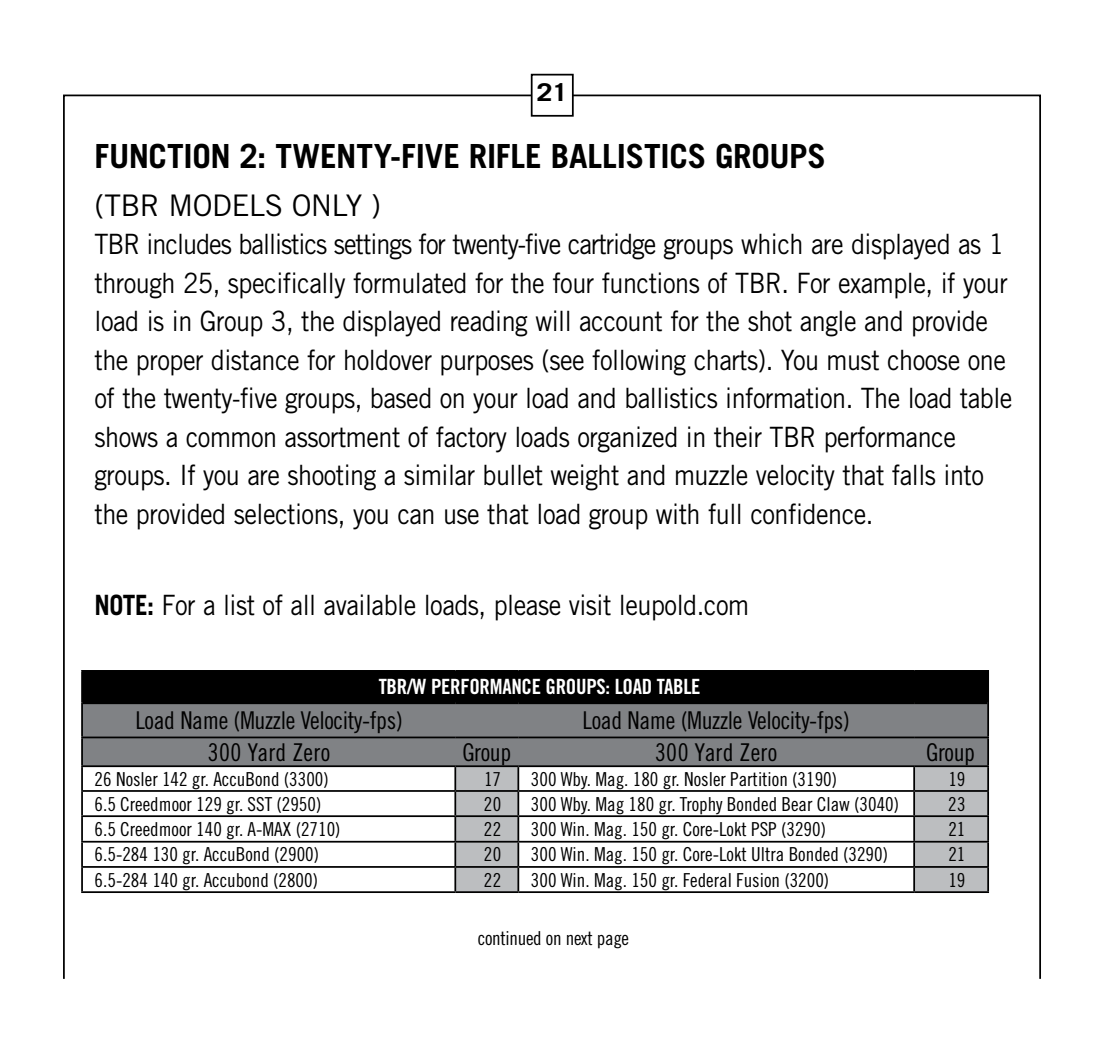
<style>
.page{position:relative;width:1103px;height:1040px;background:#fff}
.page>*{position:absolute;margin:0;border:0;box-sizing:border-box;transform-origin:0 0}
.t1{font:700 33.25px "Trade Gothic LT Std";letter-spacing:-.005em;color:#000}
.t2{font:29.75px "Trade Gothic LT Std";letter-spacing:-.02em;color:#000}
.t3{font:28px/38.5px "Trade Gothic LT Std";letter-spacing:-.02em;color:#000;scale:.9 1}
.t4{font:24.5px "Trade Gothic LT Std Cn 18";letter-spacing:-.015em;color:#000}
.t5{font:24.5px "Trade Gothic LT Std Cn 18";letter-spacing:.01em;color:#000}
.t6{font:700 24.5px "Trade Gothic LT Std";color:#000;scale:1.2 1}
.t7{font:21px "Trade Gothic LT Std Bd Cn 20";letter-spacing:-.015em;color:#fff}
.t8{font:19.25px "Trade Gothic LT Std Cn 18";color:#000}
.s1{font-weight:700}
</style>
<div class="page">
<div style="left:531px;top:74px;width:42px;height:43px;border:2px solid #000"></div>
<div style="left:82px;top:671px;width:906px;height:31px;background:#000"></div>
<div style="left:83px;top:704px;width:904px;height:61px;background:#808285"></div>
<svg style="left:456px;top:767px;width:531px;height:124px"></svg>
<hr style="left:81px;top:670px;width:374px;height:1px;background:#000">
<hr style="left:81px;top:671px;width:2px;height:31px;background:#000">
<hr style="left:455px;top:670px;width:63px;height:1px;background:#000">
<hr style="left:518px;top:670px;width:396px;height:1px;background:#000">
<hr style="left:914px;top:670px;width:75px;height:1px;background:#000">
<hr style="left:987px;top:671px;width:2px;height:31px;background:#000">
<hr style="left:83px;top:700px;width:372px;height:4px;background:#000">
<hr style="left:455px;top:700px;width:63px;height:4px;background:#000">
<hr style="left:518px;top:700px;width:396px;height:4px;background:#000">
<hr style="left:914px;top:700px;width:73px;height:4px;background:#000">
<hr style="left:81px;top:702px;width:2px;height:34px;background:#000">
<hr style="left:987px;top:702px;width:2px;height:34px;background:#000">
<hr style="left:81px;top:736px;width:374px;height:2px;background:#000">
<hr style="left:81px;top:738px;width:2px;height:27px;background:#000">
<hr style="left:455px;top:736px;width:63px;height:2px;background:#000">
<hr style="left:518px;top:736px;width:396px;height:2px;background:#000">
<hr style="left:914px;top:736px;width:75px;height:2px;background:#000">
<hr style="left:987px;top:738px;width:2px;height:27px;background:#000">
<hr style="left:81px;top:765px;width:374px;height:2px;background:#000">
<hr style="left:81px;top:767px;width:2px;height:23px;background:#000">
<hr style="left:455px;top:765px;width:63px;height:2px;background:#000">
<hr style="left:454px;top:767px;width:2px;height:23px;background:#000">
<hr style="left:518px;top:765px;width:396px;height:2px;background:#000">
<hr style="left:517px;top:767px;width:2px;height:23px;background:#000">
<hr style="left:914px;top:765px;width:75px;height:2px;background:#000">
<hr style="left:913px;top:767px;width:2px;height:23px;background:#000">
<hr style="left:987px;top:767px;width:2px;height:23px;background:#000">
<hr style="left:81px;top:790px;width:374px;height:1px;background:#000">
<hr style="left:81px;top:791px;width:2px;height:24px;background:#000">
<hr style="left:455px;top:790px;width:63px;height:1px;background:#000">
<hr style="left:454px;top:791px;width:2px;height:24px;background:#000">
<hr style="left:518px;top:790px;width:396px;height:1px;background:#000">
<hr style="left:517px;top:791px;width:2px;height:24px;background:#000">
<hr style="left:914px;top:790px;width:75px;height:1px;background:#000">
<hr style="left:913px;top:791px;width:2px;height:24px;background:#000">
<hr style="left:987px;top:791px;width:2px;height:24px;background:#000">
<hr style="left:81px;top:815px;width:374px;height:2px;background:#000">
<hr style="left:81px;top:817px;width:2px;height:23px;background:#000">
<hr style="left:455px;top:815px;width:63px;height:2px;background:#000">
<hr style="left:454px;top:817px;width:2px;height:23px;background:#000">
<hr style="left:518px;top:815px;width:396px;height:2px;background:#000">
<hr style="left:517px;top:817px;width:2px;height:23px;background:#000">
<hr style="left:914px;top:815px;width:75px;height:2px;background:#000">
<hr style="left:913px;top:817px;width:2px;height:23px;background:#000">
<hr style="left:987px;top:817px;width:2px;height:23px;background:#000">
<hr style="left:81px;top:840px;width:374px;height:2px;background:#000">
<hr style="left:81px;top:842px;width:2px;height:24px;background:#000">
<hr style="left:455px;top:840px;width:63px;height:2px;background:#000">
<hr style="left:454px;top:842px;width:2px;height:24px;background:#000">
<hr style="left:518px;top:840px;width:396px;height:2px;background:#000">
<hr style="left:517px;top:842px;width:2px;height:24px;background:#000">
<hr style="left:914px;top:840px;width:75px;height:2px;background:#000">
<hr style="left:913px;top:842px;width:2px;height:24px;background:#000">
<hr style="left:987px;top:842px;width:2px;height:24px;background:#000">
<hr style="left:81px;top:866px;width:374px;height:1px;background:#000">
<hr style="left:81px;top:867px;width:2px;height:24px;background:#000">
<hr style="left:455px;top:866px;width:63px;height:1px;background:#000">
<hr style="left:454px;top:867px;width:2px;height:24px;background:#000">
<hr style="left:518px;top:866px;width:396px;height:1px;background:#000">
<hr style="left:517px;top:867px;width:2px;height:24px;background:#000">
<hr style="left:914px;top:866px;width:75px;height:1px;background:#000">
<hr style="left:913px;top:867px;width:2px;height:24px;background:#000">
<hr style="left:987px;top:867px;width:2px;height:24px;background:#000">
<hr style="left:81px;top:891px;width:374px;height:2px;background:#000">
<hr style="left:455px;top:891px;width:63px;height:2px;background:#000">
<hr style="left:518px;top:891px;width:396px;height:2px;background:#000">
<hr style="left:914px;top:891px;width:75px;height:2px;background:#000">
<p class="t6" style="left:536px;top:77px;width:28px">21</p>
<p class="t1" style="left:94px;top:136px;width:733px">FUNCTION 2: TWENTY-FIVE RIFLE BALLISTICS GROUPS</p>
<p class="t2" style="left:94px;top:187px;width:288px">(TBR MODELS ONLY )</p>
<p class="t3" style="left:94px;top:224px;width:1021px">TBR includes ballistics settings for twenty-five cartridge groups which are displayed as 1 through 25, specifically formulated for the four functions of TBR. For example, if your load is in Group 3, the displayed reading will account for the shot angle and provide the proper distance for holdover purposes (see following charts). You must choose one of the twenty-five groups, based on your load and ballistics information. The load table shows a common assortment of factory loads organized in their TBR performance groups. If you are shooting a similar bullet weight and muzzle velocity that falls into the provided selections, you can use that load group with full confidence.</p>
<p class="t3" style="left:94px;top:585px;width:729px"><span class="s1">NOTE:</span> For a list of all available loads, please visit leupold.com</p>
<p class="t7" style="left:379px;top:673px;width:323px">TBR/W PERFORMANCE GROUPS: LOAD TABLE</p>
<p class="t4" style="left:135px;top:705px;width:269px">Load Name (Muzzle Velocity-fps)</p>
<p class="t4" style="left:582px;top:705px;width:269px">Load Name (Muzzle Velocity-fps)</p>
<p class="t5" style="left:208px;top:737px;width:124px">300 Yard Zero</p>
<p class="t4" style="left:462px;top:737px;width:50px">Group</p>
<p class="t5" style="left:655px;top:737px;width:124px">300 Yard Zero</p>
<p class="t4" style="left:926px;top:737px;width:50px">Group</p>
<p class="t8" style="left:95px;top:767px;width:236px">26 Nosler 142 gr. AccuBond (3300)</p>
<p class="t8" style="left:484px;top:767px;width:18px">17</p>
<p class="t8" style="left:531px;top:767px;width:308px">300 Wby. Mag. 180 gr. Nosler Partition (3190)</p>
<p class="t8" style="left:948px;top:767px;width:18px">19</p>
<p class="t8" style="left:95px;top:792px;width:228px">6.5 Creedmoor 129 gr. SST (2950)</p>
<p class="t8" style="left:484px;top:792px;width:19px">20</p>
<p class="t8" style="left:531px;top:792px;width:370px">300 Wby. Mag 180 gr. Trophy Bonded Bear Claw (3040)</p>
<p class="t8" style="left:948px;top:792px;width:19px">23</p>
<p class="t8" style="left:95px;top:817px;width:247px">6.5 Creedmoor 140 gr. A-MAX (2710)</p>
<p class="t8" style="left:484px;top:817px;width:19px">22</p>
<p class="t8" style="left:531px;top:817px;width:297px">300 Win. Mag. 150 gr. Core-Lokt PSP (3290)</p>
<p class="t8" style="left:948px;top:817px;width:19px">21</p>
<p class="t8" style="left:95px;top:843px;width:226px">6.5-284 130 gr. AccuBond (2900)</p>
<p class="t8" style="left:484px;top:843px;width:19px">20</p>
<p class="t8" style="left:531px;top:843px;width:359px">300 Win. Mag. 150 gr. Core-Lokt Ultra Bonded (3290)</p>
<p class="t8" style="left:948px;top:843px;width:19px">21</p>
<p class="t8" style="left:95px;top:868px;width:225px">6.5-284 140 gr. Accubond (2800)</p>
<p class="t8" style="left:484px;top:868px;width:19px">22</p>
<p class="t8" style="left:531px;top:868px;width:300px">300 Win. Mag. 150 gr. Federal Fusion (3200)</p>
<p class="t8" style="left:948px;top:868px;width:18px">19</p>
<p class="t8" style="left:478px;top:926px;width:153px">continued on next page</p>
</div>
